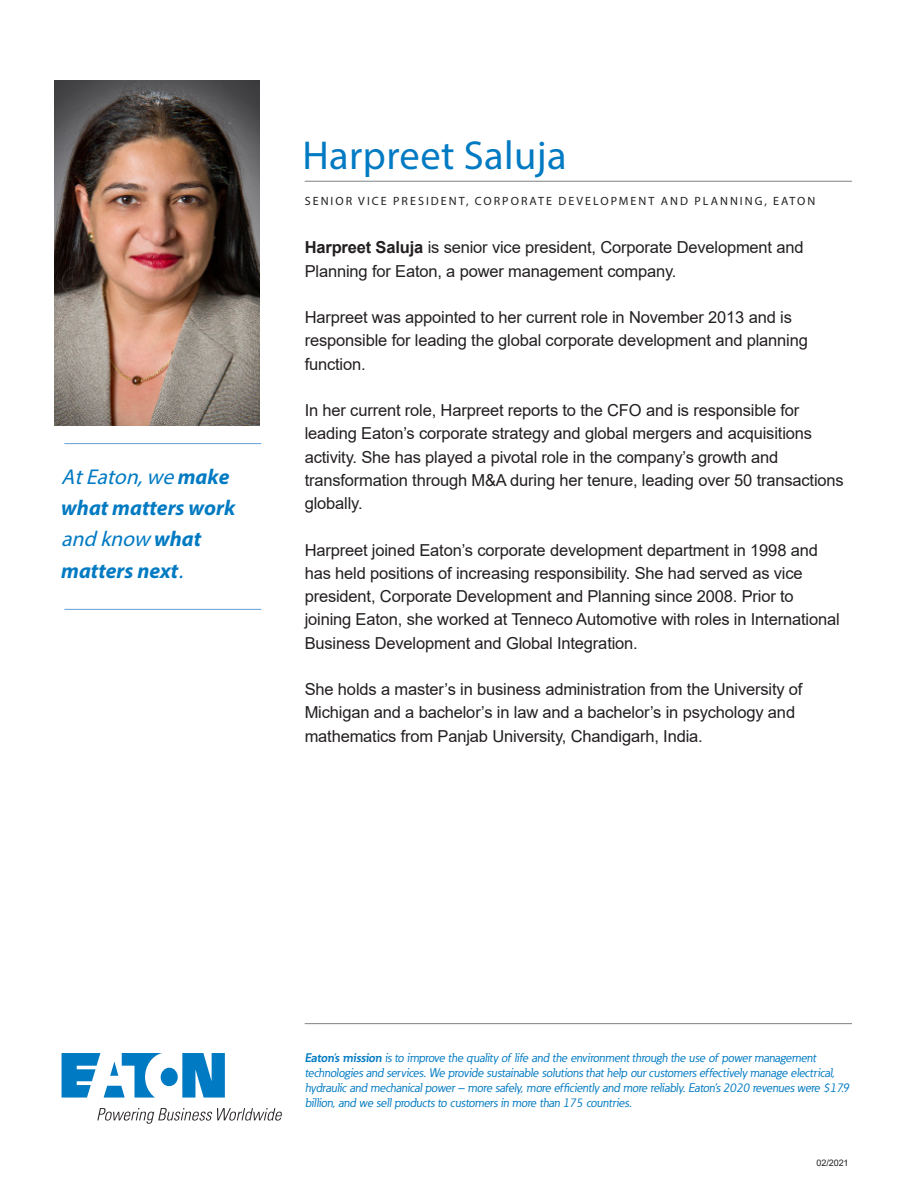
<style>
.page{position:relative;width:918px;height:1188px;background:#fff}
.page>*{position:absolute;margin:0;border:0;box-sizing:border-box;transform-origin:0 0}
.t1{font:40.5px "Myriad Pro";letter-spacing:.01em;color:#007ac2}
.t2{font:italic 700 21.45px/31.3px "Myriad Pro";color:#007ac2}
.t3{font:16.5px/23.2px "Arial";letter-spacing:-.01em;color:#231f20}
.t4{font:italic 12.3px/14.9px "Eaton";color:#007ac2}
.t5{font:12px "Myriad Pro";letter-spacing:.17em;color:#231f20}
.t6{font:9px "Arial";letter-spacing:-.01em;color:#231f20}
.s1{font-weight:400}
.s2{font-weight:700}
</style>
<div class="page">
<hr style="left:305px;top:181px;width:547px;height:1px;background:#808285">
<hr style="left:305px;top:1023px;width:547px;height:1px;background:#808285">
<svg style="left:62px;top:1053px;width:163px;height:45px"></svg>
<svg style="left:97px;top:1108px;width:185px;height:16px"></svg>
<hr style="left:64px;top:609px;width:197px;height:1px;background:#62a0d6">
<hr style="left:64px;top:443px;width:197px;height:1px;background:#62a0d6">
<img style="left:54px;top:81px;width:205px;height:345px">
<p class="t2" style="left:61px;top:460px;width:176px"><span class="s1">AtEaton,we</span>m a k e what matters work <span class="s1">and know</span> wh a t matters next<span class="s1">.</span></p>
<p class="t1" style="left:302px;top:130px;width:266px">Harpreet Saluja</p>
<p class="t5" style="left:305px;top:194px;width:512px">SENIOR VICE PRESIDENT, CORPORATE DEVELOPMENT AND PLANNING, EATON</p>
<p class="t3" style="left:305px;top:236px;width:500px"><span class="s2">Harpreet Saluja</span> is senior vice president, Corporate Development and<br>Planning for Eaton, a power management company.</p>
<p class="t3" style="left:305px;top:306px;width:505px">Harpreet was appointed to her current role in November 2013 and is responsible for leading the global corporate development and planning function.</p>
<p class="t3" style="left:305px;top:399px;width:541px">In her current role, Harpreet reports to the CFO and is responsible for leading Eaton’s corporate strategy and global mergers and acquisitions activity. She has played a pivotal role in the company’s growth and transformation through M&amp;A during her tenure, leading over 50 transactions globally.</p>
<p class="t3" style="left:305px;top:538px;width:537px">Harpreet joined Eaton’s corporate development department in 1998 and has held positions of increasing responsibility. She had served as vice president, Corporate Development and Planning since 2008. Prior to joining Eaton, she worked at Tenneco Automotive with roles in International Business Development and Global Integration.</p>
<p class="t3" style="left:305px;top:678px;width:499px">She holds a master’s in business administration from the University of<br>Michigan and a bachelor’s in law and a bachelor’s in psychology and mathematics from Panjab University, Chandigarh, India.</p>
<p class="t4" style="left:305px;top:1051px;width:548px"><span class="s2">Eaton’s mission</span> isto improve the quality oflife and the environmentthrough the use ofpowermanagement technologiesand services.We provide sustainable solutionsthathelp ourcustomerseffectively manage electrical, hydraulic and mechanicalpower– more safely,more efficiently and more reliably.Eaton’s2020 revenueswere $17.9 billion,and we sellproductsto customersin more than 175 countries.</p>
<p class="t6" style="left:817px;top:1157px;width:33px">02/2021</p>
</div>
